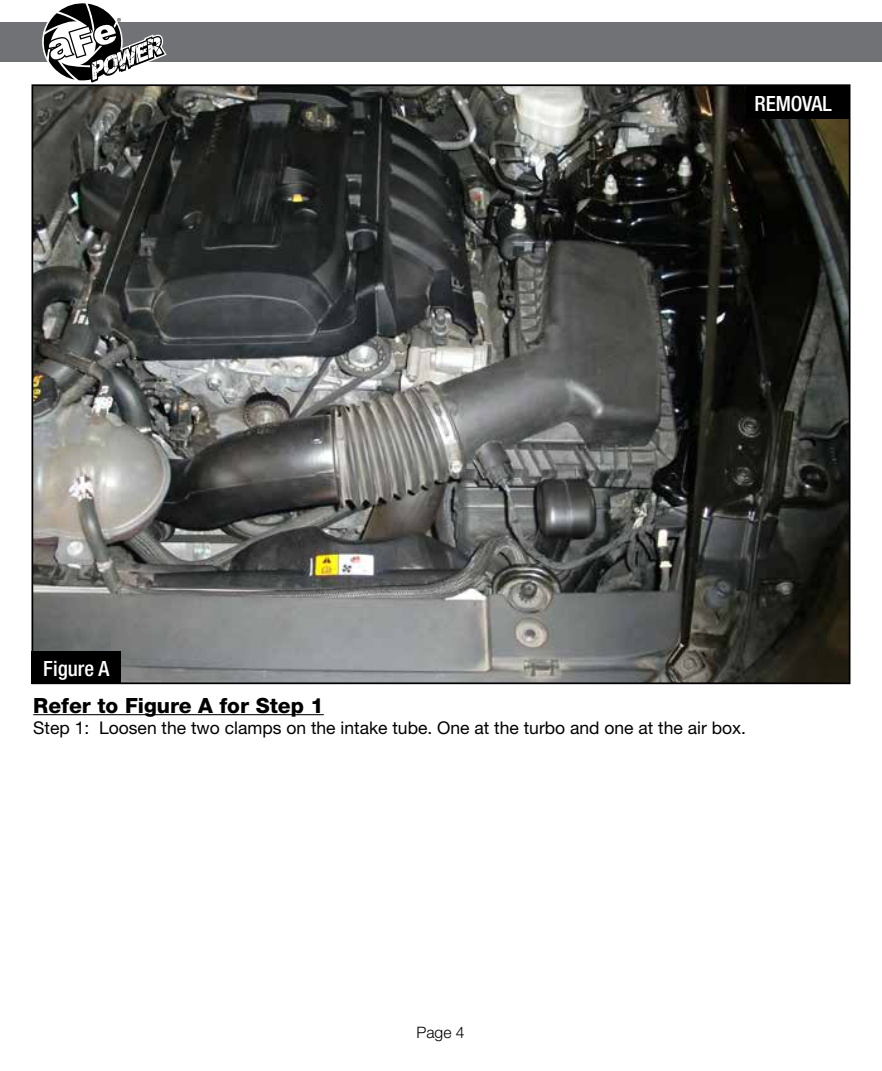
<style>
.page{position:relative;width:882px;height:1071px;background:#fff}
.page>*{position:absolute;margin:0;border:0;box-sizing:border-box;transform-origin:0 0}
.t1{font:800 21px "Helvetica Neue";color:#000}
.t2{font:500 condensed 21px "Helvetica Neue";color:#fff}
.t3{font:17.5px "Helvetica Neue";color:#000}
.t4{font:300 15.75px "Helvetica Neue";color:#000}
</style>
<div class="page">
<div style="left:0;top:23px;width:882px;height:39px;background:#717275"></div>
<svg style="left:43px;top:3px;width:124px;height:80px"></svg>
<img style="left:35px;top:87px;width:812px;height:594px">
<hr style="left:33px;top:714px;width:291px;height:1px;background:#000">
<div style="left:746px;top:86px;width:103px;height:33px;background:#000"></div>
<div style="left:32px;top:651px;width:89px;height:33px;background:#000"></div>
<p class="t2" style="left:754px;top:91px;width:79px">REMOVAL</p>
<p class="t2" style="left:43px;top:656px;width:67px">Figure A</p>
<p class="t1" style="left:33px;top:693px;width:292px">Refer to Figure A for Step 1</p>
<p class="t3" style="left:33px;top:717px;width:714px">Step 1: Loosen the two clamps on the intake tube. One at the turbo and one at the air box.</p>
<p class="t4" style="left:416px;top:1023px;width:50px">Page 4</p>
</div>
